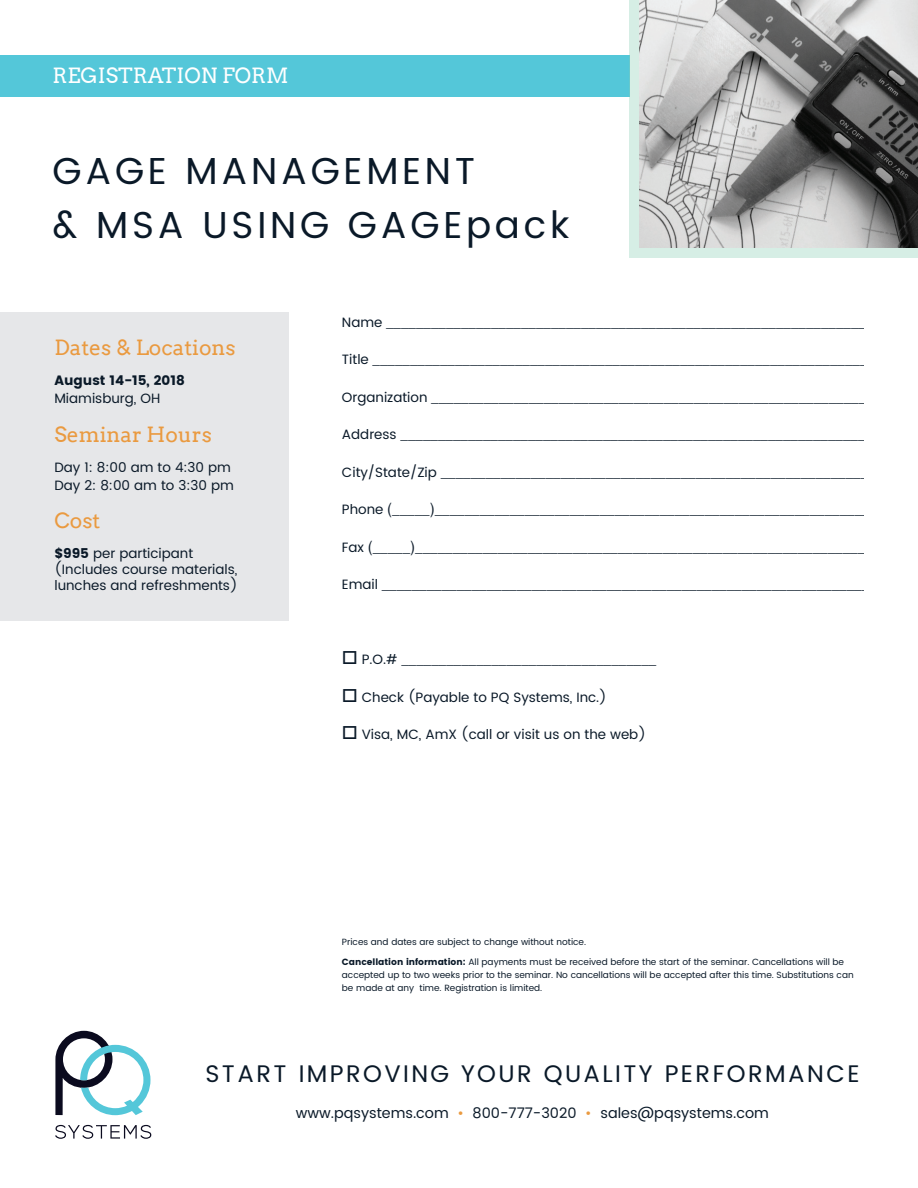
<style>
.page{position:relative;width:918px;height:1188px;background:#fff}
.page>*{position:absolute;margin:0;border:0;box-sizing:border-box;transform-origin:0 0}
.t1{font:37.5px/54px "Poppins";letter-spacing:.1em;color:#0a1928}
.t2{font:24px "Poppins";letter-spacing:.1em;color:#0a1928}
.t3{font:21px "Arvo";color:#ea9a40}
.t4{font:21px "Arvo";color:#fff}
.t5{font:condensed 15px "Helvetica";color:#0a1928}
.t6{font:14.4px "Poppins";color:#0a1928}
.t7{font:13.5px/16.2px "Poppins";color:#0a1928}
.t8{font:700 13.5px "Poppins";color:#0a1928}
.t9{font:9px/19.8px "Poppins";color:#0a1928}
.s1{font-weight:700}
.s2{font-family:"Poppins";font-stretch:normal;font-size:13.5px}
.s3{color:#ea9a40}
</style>
<div class="page">
<div style="left:0;top:56px;width:630px;height:41px;background:#54c7d9"></div>
<svg style="left:55px;top:1031px;width:95px;height:84px"></svg>
<svg style="left:55px;top:1125px;width:96px;height:14px"></svg>
<div style="left:0;top:312px;width:288px;height:309px;background:#e6e7e9"></div>
<div style="left:629px;top:0;width:289px;height:257px;background:#d6eee5"></div>
<img style="left:639px;top:0;width:279px;height:247px">
<h3 class="t4" style="left:52px;top:63px;width:238px">REGISTRATION FORM</h3>
<h1 class="t1" style="left:52px;top:145px;width:60px">Gage</h1>
<h1 class="t1" style="left:186px;top:145px;width:124px">Manageme</h1>
<h1 class="t1" style="left:52px;top:145px;width:518px;text-indent:372px">nt<br>&amp; MSA Using GAGEpack</h1>
<h3 class="t3" style="left:54px;top:335px;width:183px">Dates &amp; Locations</h3>
<p class="t8" style="left:54px;top:373px;width:132px">August 14-15, 2018</p>
<p class="t7" style="left:54px;top:391px;width:107px">Miamisburg, OH</p>
<h3 class="t3" style="left:54px;top:422px;width:159px">Seminar Hours</h3>
<p class="t7" style="left:54px;top:458px;width:181px;line-height:18px">Day 1: 8:00 am to 4:30 pm<br>Day 2: 8:00 am to 3:30 pm</p>
<h3 class="t3" style="left:54px;top:508px;width:48px">Cost</h3>
<p class="t7" style="left:54px;top:546px;width:185px"><span class="s1">$995</span> per participant (Includes course materials, lunches and refreshments)</p>
<p class="t5" style="left:342px;top:311px;width:526px"><span class="s2">Name</span> ________________________________________________________________</p>
<p class="t5" style="left:342px;top:349px;width:527px"><span class="s2">Title</span> __________________________________________________________________</p>
<p class="t5" style="left:342px;top:386px;width:533px"><span class="s2">Organization</span> ___________________________________________________________</p>
<p class="t5" style="left:342px;top:424px;width:533px"><span class="s2">Address</span> _______________________________________________________________</p>
<p class="t5" style="left:342px;top:461px;width:535px"><span class="s2">City/State/Zip</span> __________________________________________________________</p>
<p class="t5" style="left:342px;top:499px;width:529px"><span class="s2">Phone</span> (_____)__________________________________________________________</p>
<p class="t5" style="left:342px;top:536px;width:532px"><span class="s2">Fax</span> (_____)_____________________________________________________________</p>
<p class="t5" style="left:342px;top:574px;width:529px"><span class="s2">Email</span> _________________________________________________________________</p>
<p class="t5" style="left:342px;top:649px;width:316px">□ <span class="s2">P.O.#</span> __________________________________</p>
<p class="t7" style="left:342px;top:689px;width:266px">□ Check (Payable to PQ Systems, Inc.)</p>
<p class="t7" style="left:342px;top:727px;width:306px">□ Visa, MC, AmX (call or visit us on the web)</p>
<p class="t9" style="left:342px;top:933px;width:504px">Prices and dates are subject to change without notice.<br><span class="s1">Cancellation information:</span> All payments must be received before the start of the seminar. Cancellations will be</p>
<p class="t9" style="left:342px;top:969px;width:513px;line-height:13px">accepted up to two weeks prior to the seminar. No cancellations will be accepted after this time. Substitutions can be made at any time. Registration is limited.</p>
<h2 class="t2" style="left:205px;top:1056px;width:656px">START IMPROVING YOUR QUALITY PERFORMANCE</h2>
<p class="t6" style="left:296px;top:1102px;width:475px">www.pqsystems.com <span class="s3">•</span> 800-777-3020 <span class="s3">•</span> sales@pqsystems.com</p>
</div>
